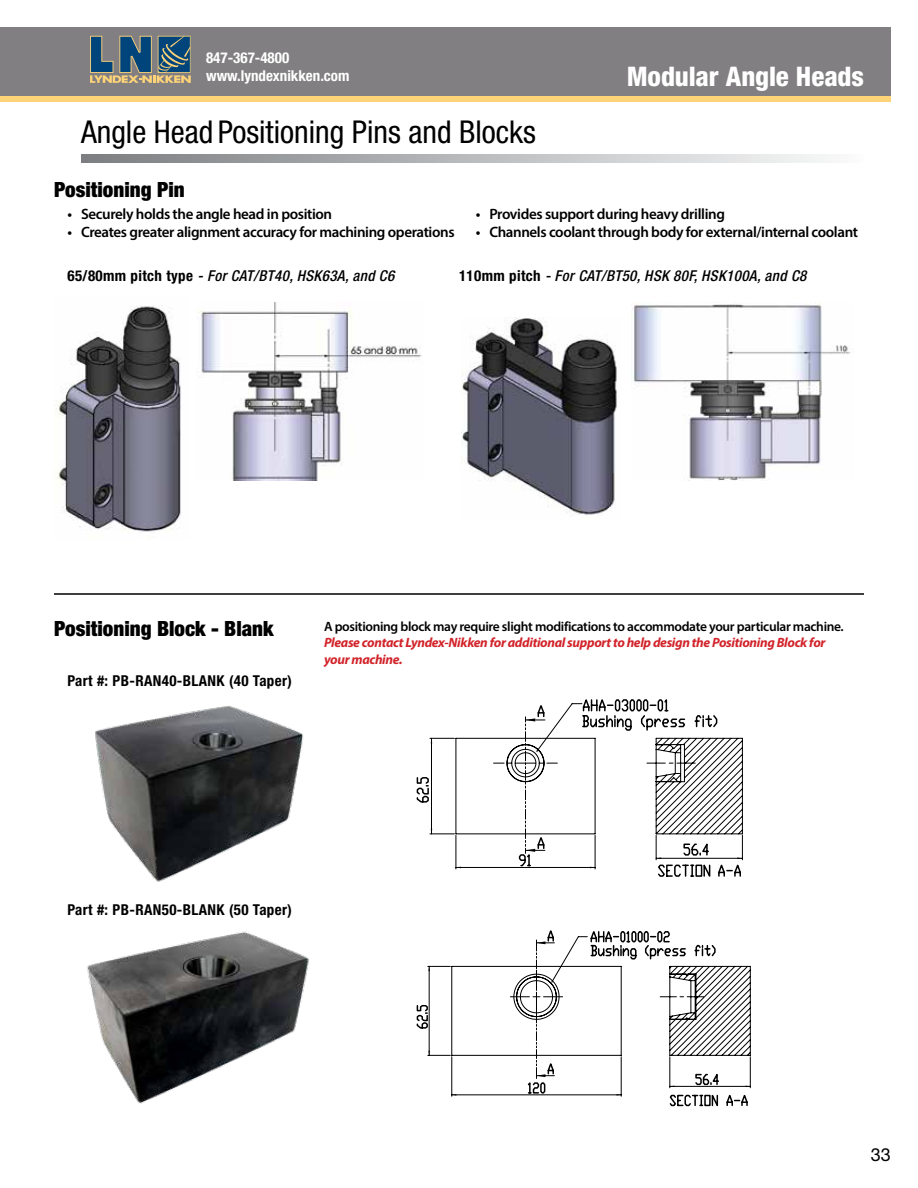
<style>
.page{position:relative;width:918px;height:1188px;background:#fff}
.page>*{position:absolute;margin:0;border:0;box-sizing:border-box;transform-origin:0 0}
.t1{font:condensed 31.5px "Helvetica Neue LT Std";color:#000}
.t2{font:800 condensed 27px "Helvetica Neue LT Std";letter-spacing:-.005em;color:#fff}
.t3{font:900 condensed 21px "Helvetica Neue LT Std";color:#000}
.t4{font:18px "Helvetica Neue LT Std";color:#000}
.t5{font:600 15px "Myriad Pro";letter-spacing:-.025em;color:#000}
.t6{font:italic 500 condensed 15px "Helvetica Neue LT Std";letter-spacing:.025em;color:#000}
.t7{font:700 condensed 15px "Helvetica Neue LT Std";letter-spacing:.025em;color:#000}
.t8{font:700 condensed 15px/18px "Helvetica Neue LT Std";color:#fff}
.t9{font:italic 700 13.5px/16.2px "Myriad Pro";letter-spacing:-.025em;color:#d2232a}
.t10{font:600 13.5px "Myriad Pro";letter-spacing:-.025em;color:#000}
.s1{font-weight:700;font-style:normal}
</style>
<div class="page">
<div style="left:0;top:95px;width:891px;height:7px;background:#ffd478"></div>
<div style="left:0;top:27px;width:891px;height:68px;background:#817f81"></div>
<svg style="left:90px;top:36px;width:101px;height:47px"></svg>
<svg style="left:81px;top:154px;width:744px;height:9px;background:#b6b8ba"></svg>
<img style="left:95px;top:705px;width:209px;height:177px">
<img style="left:87px;top:931px;width:222px;height:173px">
<svg style="left:417px;top:699px;width:326px;height:178px"></svg>
<svg style="left:417px;top:930px;width:334px;height:176px"></svg>
<img style="left:56px;top:306px;width:125px;height:226px">
<img style="left:198px;top:302px;width:224px;height:179px">
<img style="left:461px;top:318px;width:156px;height:197px">
<img style="left:631px;top:302px;width:220px;height:179px">
<hr style="left:54px;top:593px;width:810px;height:2px;background:#000">
<p class="t8" style="left:206px;top:49px;width:145px">847-367-4800 www.lyndexnikken.com</p>
<h1 class="t1" style="left:81px;top:114px;width:457px">Angle Head Positioning Pins and Blocks</h1>
<h2 class="t2" style="left:627px;top:60px;width:239px">Modular Angle Heads</h2>
<h3 class="t3" style="left:54px;top:177px;width:132px">Positioning Pin</h3>
<p class="t5" style="left:68px;top:205px;width:266px">• Securely holds the angle head in position</p>
<p class="t5" style="left:68px;top:223px;width:389px">• Creates greater alignment accuracy for machining operations</p>
<p class="t5" style="left:476px;top:205px;width:251px">• Provides support during heavy drilling</p>
<p class="t5" style="left:476px;top:223px;width:384px">• Channels coolant through body for external/internal coolant</p>
<p class="t6" style="left:68px;top:266px;width:328px"><span class="s1">65/80mm pitch type</span> - For CAT/BT40, HSK63A, and C6</p>
<p class="t6" style="left:459px;top:266px;width:349px"><span class="s1">110mm pitch</span> - For CAT/BT50, HSK 80F, HSK100A, and C8</p>
<h3 class="t3" style="left:54px;top:616px;width:221px">Positioning Block - Blank</h3>
<p class="t7" style="left:68px;top:671px;width:226px">Part #: PB-RAN40-BLANK (40 Taper)</p>
<p class="t10" style="left:324px;top:618px;width:521px">A positioning block may require slight modifications to accommodate your particular machine.</p>
<p class="t9" style="left:324px;top:634px;width:503px">Please contact Lyndex-Nikken for additional support to help design the Positioning Block for your machine.</p>
<p class="t7" style="left:68px;top:901px;width:226px">Part #: PB-RAN50-BLANK (50 Taper)</p>
<p class="t4" style="left:871px;top:1144px;width:22px">33</p>
</div>
